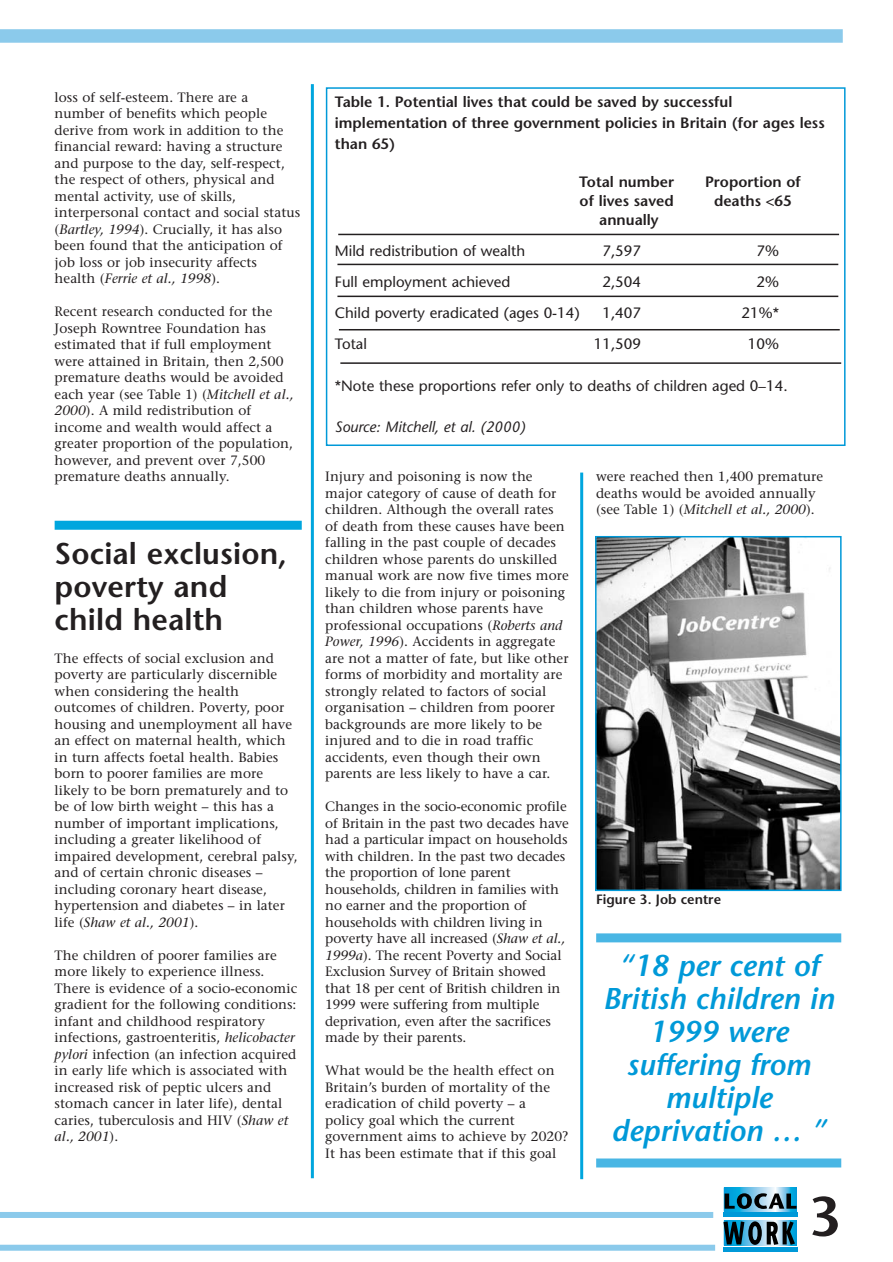
<style>
.page{position:relative;width:893px;height:1262px;background:#fff}
.page>*{position:absolute;margin:0;border:0;box-sizing:border-box;transform-origin:0 0}
.t1{font:600 55.5px "Stone Sans";color:#231f20}
.t2{font:italic 600 30px/33px "Stone Sans";color:#0099d8;text-align:center}
.t3{font:600 30px/33px "Stone Sans";letter-spacing:.005em;color:#231f20}
.t4{font:15px "Stone Sans";color:#231f20}
.t5{font:600 15px/21px "Stone Sans";color:#231f20}
.t6{font:italic 15px "Stone Sans";color:#231f20}
.t7{font:13.5px/16.5px "Stone Serif";letter-spacing:.005em;color:#231f20}
.t8{font:600 13.5px "Stone Sans";color:#231f20}
.s1{font-style:italic}
</style>
<div class="page">
<svg style="left:723px;top:1187px;width:74px;height:65px"></svg>
<svg style="left:723px;top:1220px;width:73px;height:25px"></svg>
<svg style="left:723px;top:1187px;width:73px;height:24px"></svg>
<svg style="left:724px;top:1193px;width:72px;height:15px"></svg>
<svg style="left:723px;top:1221px;width:72px;height:23px;background:#365f70"></svg>
<hr style="left:723px;top:1212px;width:74px;height:4px;background:#0099d8">
<hr style="left:723px;top:1247px;width:74px;height:4px;background:#0099d8">
<div style="left:55px;top:521px;width:247px;height:9px;background:#00a6de"></div>
<div style="left:0;top:1211px;width:713px;height:6px;background:#8bcaeb"></div>
<div style="left:0;top:1244px;width:715px;height:6px;background:#8bcaeb"></div>
<div style="left:0;top:29px;width:842px;height:14px;background:#8bcaeb"></div>
<hr style="left:580px;top:472px;width:3px;height:707px;background:#00a6de">
<hr style="left:311px;top:84px;width:3px;height:1094px;background:#00a6de">
<div style="left:326px;top:87px;width:519px;height:359px;border:2px solid #0099d8"></div>
<hr style="left:338px;top:234px;width:501px;height:1px;background:#231f20">
<hr style="left:337px;top:264px;width:501px;height:1px;background:#231f20">
<hr style="left:337px;top:295px;width:501px;height:2px;background:#231f20">
<hr style="left:339px;top:329px;width:500px;height:1px;background:#231f20">
<hr style="left:340px;top:362px;width:501px;height:2px;background:#231f20">
<div style="left:596px;top:933px;width:245px;height:9px;background:#49b6e4"></div>
<div style="left:596px;top:1158px;width:245px;height:9px;background:#49b6e4"></div>
<img style="left:598px;top:539px;width:240px;height:349px">
<div style="left:595px;top:536px;width:246px;height:355px;border:2px solid #0099d8"></div>
<p class="t7" style="left:55px;top:90px;width:247px">loss of self-esteem. There are a number of benefits which people derive from work in addition to the financial reward: having a structure and purpose to the day, self-respect, the respect of others, physical and mental activity, use of skills, interpersonal contact and social status (<span class="s1">Bartley, 1994</span>). Crucially, it has also been found that the anticipation of job loss or job insecurity affects health (<span class="s1">Ferrie et al., 1998</span>).</p>
<p class="t7" style="left:55px;top:305px;width:240px">Recent research conducted for the Joseph Rowntree Foundation has estimated that if full employment were attained in Britain, then 2,500 premature deaths would be avoided each year (see Table 1) (<span class="s1">Mitchell et al., 2000</span>). A mild redistribution of income and wealth would affect a greater proportion of the population, however, and prevent over 7,500 premature deaths annually.</p>
<h2 class="t3" style="left:55px;top:540px;width:234px">Social exclusion, poverty and child health</h2>
<p class="t7" style="left:55px;top:651px;width:244px">The effects of social exclusion and poverty are particularly discernible when considering the health outcomes of children. Poverty, poor housing and unemployment all have an effect on maternal health, which in turn affects foetal health. Babies born to poorer families are more likely to be born prematurely and to be of low birth weight – this has a number of important implications, including a greater likelihood of impaired development, cerebral palsy, and of certain chronic diseases – including coronary heart disease, hypertension and diabetes – in later life (<span class="s1">Shaw et al., 2001</span>).</p>
<p class="t7" style="left:55px;top:948px;width:244px">The children of poorer families are more likely to experience illness.<br>There is evidence of a socio-economic gradient for the following conditions: infant and childhood respiratory infections, gastroenteritis, <span class="s1">helicobacter pylori</span> infection (an infection acquired in early life which is associated with increased risk of peptic ulcers and stomach cancer in later life), dental caries, tuberculosis and HIV (<span class="s1">Shaw et al., 2001</span>).</p>
<p class="t5" style="left:335px;top:93px;width:491px">Table 1. Potential lives that could be saved by successful implementation of three government policies in Britain (for ages less than 65)</p>
<p class="t5" style="left:579px;top:173px;width:96px">Total number</p>
<p class="t5" style="left:705px;top:173px;width:97px">Proportion of</p>
<p class="t5" style="left:579px;top:192px;width:96px">of lives saved</p>
<p class="t5" style="left:714px;top:192px;width:79px">deaths &lt;65</p>
<p class="t5" style="left:599px;top:211px;width:61px">annually</p>
<p class="t4" style="left:335px;top:245px;width:192px">Mild redistribution of wealth</p>
<p class="t4" style="left:602px;top:245px;width:40px">7,597</p>
<p class="t4" style="left:756px;top:245px;width:24px">7%</p>
<p class="t4" style="left:335px;top:276px;width:177px">Full employment achieved</p>
<p class="t4" style="left:602px;top:276px;width:40px">2,504</p>
<p class="t4" style="left:756px;top:276px;width:24px">2%</p>
<p class="t4" style="left:335px;top:307px;width:246px">Child poverty eradicated (ages 0-14)</p>
<p class="t4" style="left:602px;top:307px;width:40px">1,407</p>
<p class="t4" style="left:741px;top:307px;width:39px">21%*</p>
<p class="t4" style="left:335px;top:338px;width:34px">Total</p>
<p class="t4" style="left:593px;top:338px;width:49px">11,509</p>
<p class="t4" style="left:748px;top:338px;width:33px">10%</p>
<p class="t4" style="left:335px;top:380px;width:454px">*Note these proportions refer only to deaths of children aged 0–14.</p>
<p class="t6" style="left:335px;top:421px;width:192px">Source: Mitchell, et al. (2000)</p>
<p class="t7" style="left:325px;top:470px;width:245px">Injury and poisoning is now the major category of cause of death for children. Although the overall rates of death from these causes have been falling in the past couple of decades children whose parents do unskilled manual work are now five times more likely to die from injury or poisoning than children whose parents have professional occupations (<span class="s1">Roberts and Power, 1996</span>). Accidents in aggregate are not a matter of fate, but like other forms of morbidity and mortality are strongly related to factors of social organisation – children from poorer backgrounds are more likely to be injured and to die in road traffic accidents, even though their own parents are less likely to have a car.</p>
<p class="t7" style="left:325px;top:800px;width:245px">Changes in the socio-economic profile of Britain in the past two decades have had a particular impact on households with children. In the past two decades the proportion of lone parent households, children in families with no earner and the proportion of households with children living in poverty have all increased (<span class="s1">Shaw et al., 1999a</span>). The recent Poverty and Social Exclusion Survey of Britain showed that 18 per cent of British children in 1999 were suffering from multiple deprivation, even after the sacrifices made by their parents.</p>
<p class="t7" style="left:325px;top:1064px;width:245px">What would be the health effect on Britain’s burden of mortality of the eradication of child poverty – a<br>policy goal which the current government aims to achieve by 2020?<br>It has been estimate that if this goal</p>
<p class="t7" style="left:596px;top:470px;width:228px">were reached then 1,400 premature deaths would be avoided annually (see Table 1) (<span class="s1">Mitchell et al., 2000</span>).</p>
<p class="t8" style="left:596px;top:894px;width:127px">Figure 3. Job centre</p>
<h2 class="t2" style="left:603px;top:952px;width:233px">“18 per cent of<br>British children in<br>1999 were suffering from multiple deprivation … ”</h2>
<h1 class="t1" style="left:809px;top:1195px;width:33px">3</h1>
</div>
